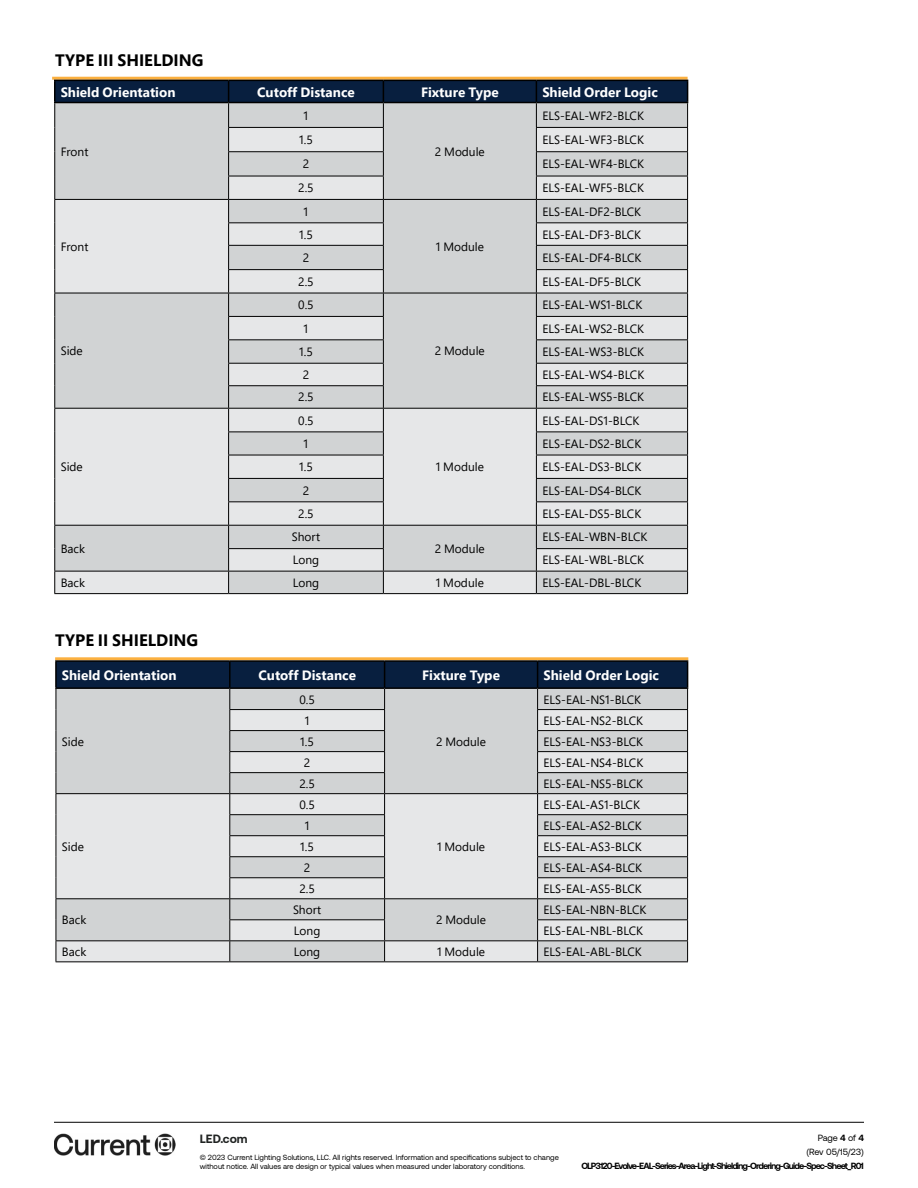
<style>
.page{position:relative;width:918px;height:1188px;background:#fff}
.page>*{position:absolute;margin:0;border:0;box-sizing:border-box;transform-origin:0 0}
.t1{font:700 16.5px "Segoe Pro";color:#000}
.t2{font:700 13.5px "Segoe Pro";color:#fff}
.t3{font:12px "Segoe Pro";color:#000}
.t4{font:700 12px "Aeonik";color:#202322}
.t5{font:700 9px "Aeonik";letter-spacing:-.105em;color:#000}
.t6{font:9px/14.1px "Aeonik";color:#000;text-align:right}
.t7{font:7.5px/9.8px "Aeonik";color:#000}
.s1{font-weight:700}
</style>
<div class="page">
<hr style="left:54px;top:1122px;width:810px;height:1px;background:#000">
<img style="left:54px;top:1134px;width:122px;height:21px">
<hr style="left:52px;top:77px;width:636px;height:3px;background:#fbb040">
<svg style="left:54px;top:80px;width:634px;height:513px;background:#c9ccce"></svg>
<hr style="left:54px;top:593px;width:175px;height:1px;background:#000">
<hr style="left:229px;top:593px;width:154px;height:1px;background:#000">
<hr style="left:383px;top:593px;width:153px;height:1px;background:#000">
<hr style="left:536px;top:593px;width:152px;height:1px;background:#000">
<hr style="left:55px;top:657px;width:633px;height:3px;background:#fbb040">
<hr style="left:55px;top:660px;width:175px;height:2px;background:#000">
<hr style="left:55px;top:662px;width:2px;height:25px;background:#000">
<hr style="left:230px;top:660px;width:155px;height:2px;background:#000">
<hr style="left:385px;top:660px;width:153px;height:2px;background:#000">
<hr style="left:538px;top:660px;width:150px;height:2px;background:#000">
<hr style="left:55px;top:687px;width:175px;height:2px;background:#000">
<svg style="left:56px;top:661px;width:632px;height:300px;background:#c0c3c7"></svg>
<hr style="left:56px;top:961px;width:174px;height:1px;background:#000">
<hr style="left:230px;top:961px;width:155px;height:1px;background:#000">
<hr style="left:385px;top:961px;width:153px;height:1px;background:#000">
<hr style="left:538px;top:961px;width:150px;height:1px;background:#000">
<h1 class="t1" style="left:55px;top:49px;width:150px">TYPE III SHIELDING</h1>
<p class="t2" style="left:61px;top:82px;width:116px">Shield Orientation</p>
<p class="t2" style="left:257px;top:82px;width:99px">Cutoff Distance</p>
<p class="t2" style="left:421px;top:82px;width:79px">Fixture Type</p>
<p class="t2" style="left:542px;top:82px;width:117px">Shield Order Logic</p>
<p class="t3" style="left:304px;top:107px;width:6px">1</p>
<p class="t3" style="left:542px;top:107px;width:103px">ELS-EAL-WF2-BLCK</p>
<p class="t3" style="left:61px;top:143px;width:29px">Front</p>
<p class="t3" style="left:299px;top:132px;width:15px">1.5</p>
<p class="t3" style="left:542px;top:132px;width:103px">ELS-EAL-WF3-BLCK</p>
<p class="t3" style="left:303px;top:156px;width:8px">2</p>
<p class="t3" style="left:542px;top:156px;width:103px">ELS-EAL-WF4-BLCK</p>
<p class="t3" style="left:298px;top:180px;width:17px">2.5</p>
<p class="t3" style="left:542px;top:180px;width:103px">ELS-EAL-WF5-BLCK</p>
<p class="t3" style="left:435px;top:143px;width:51px">2 Module</p>
<p class="t3" style="left:304px;top:203px;width:6px">1</p>
<p class="t3" style="left:542px;top:203px;width:100px">ELS-EAL-DF2-BLCK</p>
<p class="t3" style="left:61px;top:238px;width:29px">Front</p>
<p class="t3" style="left:299px;top:226px;width:15px">1.5</p>
<p class="t3" style="left:542px;top:226px;width:100px">ELS-EAL-DF3-BLCK</p>
<p class="t3" style="left:303px;top:250px;width:8px">2</p>
<p class="t3" style="left:542px;top:250px;width:101px">ELS-EAL-DF4-BLCK</p>
<p class="t3" style="left:298px;top:273px;width:17px">2.5</p>
<p class="t3" style="left:542px;top:273px;width:100px">ELS-EAL-DF5-BLCK</p>
<p class="t3" style="left:436px;top:238px;width:50px">1 Module</p>
<p class="t3" style="left:298px;top:297px;width:17px">0.5</p>
<p class="t3" style="left:542px;top:297px;width:101px">ELS-EAL-WS1-BLCK</p>
<p class="t3" style="left:61px;top:343px;width:24px">Side</p>
<p class="t3" style="left:304px;top:320px;width:6px">1</p>
<p class="t3" style="left:542px;top:320px;width:103px">ELS-EAL-WS2-BLCK</p>
<p class="t3" style="left:299px;top:344px;width:15px">1.5</p>
<p class="t3" style="left:542px;top:344px;width:103px">ELS-EAL-WS3-BLCK</p>
<p class="t3" style="left:303px;top:367px;width:8px">2</p>
<p class="t3" style="left:542px;top:367px;width:103px">ELS-EAL-WS4-BLCK</p>
<p class="t3" style="left:298px;top:389px;width:17px">2.5</p>
<p class="t3" style="left:542px;top:389px;width:103px">ELS-EAL-WS5-BLCK</p>
<p class="t3" style="left:435px;top:343px;width:51px">2 Module</p>
<p class="t3" style="left:298px;top:412px;width:17px">0.5</p>
<p class="t3" style="left:542px;top:412px;width:99px">ELS-EAL-DS1-BLCK</p>
<p class="t3" style="left:61px;top:459px;width:24px">Side</p>
<p class="t3" style="left:304px;top:435px;width:6px">1</p>
<p class="t3" style="left:542px;top:435px;width:100px">ELS-EAL-DS2-BLCK</p>
<p class="t3" style="left:299px;top:459px;width:15px">1.5</p>
<p class="t3" style="left:542px;top:459px;width:100px">ELS-EAL-DS3-BLCK</p>
<p class="t3" style="left:303px;top:482px;width:8px">2</p>
<p class="t3" style="left:542px;top:482px;width:101px">ELS-EAL-DS4-BLCK</p>
<p class="t3" style="left:298px;top:506px;width:17px">2.5</p>
<p class="t3" style="left:542px;top:506px;width:100px">ELS-EAL-DS5-BLCK</p>
<p class="t3" style="left:436px;top:459px;width:50px">1 Module</p>
<p class="t3" style="left:292px;top:529px;width:30px">Short</p>
<p class="t3" style="left:542px;top:529px;width:107px">ELS-EAL-WBN-BLCK</p>
<p class="t3" style="left:61px;top:540px;width:26px">Back</p>
<p class="t3" style="left:435px;top:540px;width:51px">2 Module</p>
<p class="t3" style="left:293px;top:552px;width:28px">Long</p>
<p class="t3" style="left:542px;top:552px;width:103px">ELS-EAL-WBL-BLCK</p>
<p class="t3" style="left:61px;top:574px;width:26px">Back</p>
<p class="t3" style="left:293px;top:574px;width:28px">Long</p>
<p class="t3" style="left:436px;top:574px;width:50px">1 Module</p>
<p class="t3" style="left:542px;top:574px;width:101px">ELS-EAL-DBL-BLCK</p>
<h1 class="t1" style="left:55px;top:628px;width:145px">TYPE II SHIELDING</h1>
<p class="t2" style="left:62px;top:665px;width:116px">Shield Orientation</p>
<p class="t2" style="left:258px;top:665px;width:99px">Cutoff Distance</p>
<p class="t2" style="left:422px;top:665px;width:79px">Fixture Type</p>
<p class="t2" style="left:544px;top:665px;width:117px">Shield Order Logic</p>
<p class="t3" style="left:299px;top:691px;width:17px">0.5</p>
<p class="t3" style="left:544px;top:691px;width:99px">ELS-EAL-NS1-BLCK</p>
<p class="t3" style="left:62px;top:733px;width:24px">Side</p>
<p class="t3" style="left:305px;top:712px;width:6px">1</p>
<p class="t3" style="left:544px;top:712px;width:101px">ELS-EAL-NS2-BLCK</p>
<p class="t3" style="left:300px;top:733px;width:15px">1.5</p>
<p class="t3" style="left:544px;top:733px;width:101px">ELS-EAL-NS3-BLCK</p>
<p class="t3" style="left:304px;top:754px;width:8px">2</p>
<p class="t3" style="left:544px;top:754px;width:101px">ELS-EAL-NS4-BLCK</p>
<p class="t3" style="left:299px;top:775px;width:17px">2.5</p>
<p class="t3" style="left:544px;top:775px;width:101px">ELS-EAL-NS5-BLCK</p>
<p class="t3" style="left:436px;top:733px;width:51px">2 Module</p>
<p class="t3" style="left:299px;top:796px;width:17px">0.5</p>
<p class="t3" style="left:544px;top:796px;width:98px">ELS-EAL-AS1-BLCK</p>
<p class="t3" style="left:62px;top:838px;width:24px">Side</p>
<p class="t3" style="left:305px;top:817px;width:6px">1</p>
<p class="t3" style="left:544px;top:817px;width:100px">ELS-EAL-AS2-BLCK</p>
<p class="t3" style="left:300px;top:838px;width:15px">1.5</p>
<p class="t3" style="left:544px;top:838px;width:100px">ELS-EAL-AS3-BLCK</p>
<p class="t3" style="left:304px;top:859px;width:8px">2</p>
<p class="t3" style="left:544px;top:859px;width:100px">ELS-EAL-AS4-BLCK</p>
<p class="t3" style="left:299px;top:880px;width:17px">2.5</p>
<p class="t3" style="left:544px;top:880px;width:100px">ELS-EAL-AS5-BLCK</p>
<p class="t3" style="left:437px;top:838px;width:50px">1 Module</p>
<p class="t3" style="left:62px;top:912px;width:26px">Back</p>
<p class="t3" style="left:293px;top:901px;width:30px">Short</p>
<p class="t3" style="left:544px;top:901px;width:104px">ELS-EAL-NBN-BLCK</p>
<p class="t3" style="left:436px;top:912px;width:51px">2 Module</p>
<p class="t3" style="left:294px;top:922px;width:28px">Long</p>
<p class="t3" style="left:544px;top:922px;width:101px">ELS-EAL-NBL-BLCK</p>
<p class="t3" style="left:62px;top:943px;width:26px">Back</p>
<p class="t3" style="left:294px;top:943px;width:28px">Long</p>
<p class="t3" style="left:437px;top:943px;width:50px">1 Module</p>
<p class="t3" style="left:544px;top:943px;width:100px">ELS-EAL-ABL-BLCK</p>
<p class="t4" style="left:200px;top:1132px;width:49px">LED.com</p>
<p class="t7" style="left:200px;top:1152px;width:361px">© 2023 Current Lighting Solutions, LLC. All rights reserved. Information and specifications subject to change without notice. All values are design or typical values when measured under laboratory conditions.</p>
<p class="t6" style="left:806px;top:1131px;width:59px">Page <span class="s1">4</span> of <span class="s1">4 </span>(Rev 05/15/23)</p>
<p class="t5" style="left:581px;top:1160px;width:284px">OLP3120-Evolve-EAL-Series-Area-Light-Shielding-Ordering-Guide-Spec-Sheet_R01</p>
</div>
